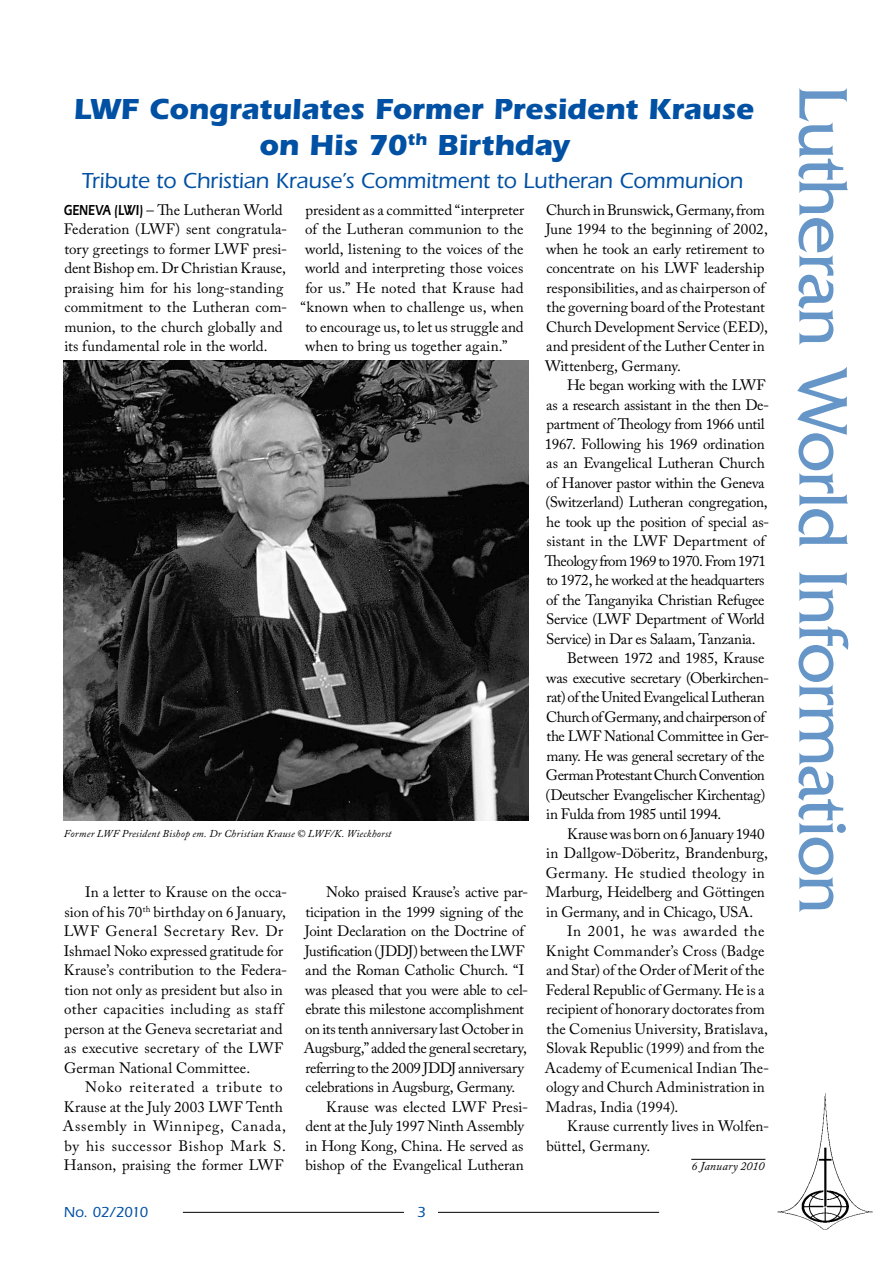
<style>
.page{position:relative;width:893px;height:1263px;background:#fff}
.page>*{position:absolute;margin:0;border:0;box-sizing:border-box;transform-origin:0 0}
.t1{font:72px "Friz Quadrata";letter-spacing:-.02em;color:#6696c8}
.t2{font:700 30px/36px "Itc Eras";letter-spacing:-.005em;color:#0050a4;text-align:center}
.t3{font:500 22.5px "Itc Eras";letter-spacing:-.005em;color:#0050a4}
.t4{font:15px/19.5px "Adobe Caslon Pro";letter-spacing:-.005em;color:#000}
.t5{font:15px "Adobe Caslon Pro";letter-spacing:-.025em;color:#000}
.t6{font:15px/19.5px "Adobe Caslon Pro";letter-spacing:.04em;color:#000}
.t7{font:15px "Adobe Caslon Pro";letter-spacing:-.03em;color:#000}
.t8{font:15px "Adobe Caslon Pro";letter-spacing:-.04em;color:#000}
.t9{font:15px "Adobe Caslon Pro";letter-spacing:.02em;color:#000}
.t10{font:15px "Adobe Caslon Pro";letter-spacing:.045em;color:#000}
.t11{font:500 15px "Itc Eras";letter-spacing:-.035em;color:#0050a4}
.t12{font:italic 12px "Adobe Caslon Pro";letter-spacing:.01em;color:#000}
.t13{font:italic 10.5px "Adobe Caslon Pro";letter-spacing:.02em;color:#000}
.s1{font-family:"Itc Eras";font-weight:600}
</style>
<div class="page">
<hr style="left:183px;top:1212px;width:221px;height:1px;background:#000">
<hr style="left:438px;top:1212px;width:221px;height:1px;background:#000">
<img style="left:777px;top:1093px;width:96px;height:137px">
<hr style="left:691px;top:1159px;width:74px;height:1px;background:#000">
<img style="left:64px;top:360px;width:464px;height:461px">
<h2 class="t2" style="left:74px;top:91px;width:681px">LWF Congratulates Former President Krause on His 70<sup>th</sup> Birthday</h2>
<h3 class="t3" style="left:82px;top:168px;width:663px">Tribute to Christian Krause’s Commitment to Lutheran Communion</h3>
<p class="t4" style="left:64px;top:200px;width:225px"><span class="s1">GENEVA (LWI)</span> – The Lutheran World Federation (LWF) sent congratula&shy;tory greetings to former LWF presi&shy;dent Bishop em. Dr Christian Krause, praising him for his long-standing commitment to the Lutheran com&shy;munion, to the church globally and its fundamental role in the world.</p>
<p class="t4" style="left:545px;top:200px;width:224px">Church in Brunswick, Germany, from June 1994 to the beginning of 2002, when he took an early retirement to concentrate on his LWF leadership responsibilities, and as chairperson of the governing board of the Protestant Church Development Service (EED), and president of the Luther Center in Wittenberg, Germany.</p>
<p class="t4" style="left:567px;top:375px;width:200px">He began working with the LWF</p>
<p class="t4" style="left:546px;top:395px;width:225px">as a research assistant in the then De-</p>
<p class="t7" style="left:546px;top:415px;width:220px">partment of Theology from 1966 until</p>
<p class="t4" style="left:545px;top:434px;width:221px">1967. Following his 1969 ordination</p>
<p class="t4" style="left:546px;top:453px;width:220px">as an Evangelical Lutheran Church</p>
<p class="t5" style="left:546px;top:474px;width:220px">of Hanover pastor within the Geneva</p>
<p class="t4" style="left:546px;top:492px;width:224px">(Switzerland) Lutheran congregation,</p>
<p class="t4" style="left:546px;top:512px;width:224px">he took up the position of special as-</p>
<p class="t4" style="left:546px;top:531px;width:220px">sistant in the LWF Department of</p>
<p class="t8" style="left:545px;top:552px;width:223px">Theology from 1969 to 1970. From 1971</p>
<p class="t5" style="left:546px;top:571px;width:220px">to 1972, he worked at the headquarters</p>
<p class="t4" style="left:546px;top:590px;width:220px">of the Tanganyika Christian Refugee</p>
<p class="t5" style="left:546px;top:610px;width:220px">Service (LWF Department of World</p>
<p class="t4" style="left:546px;top:629px;width:211px">Service) in Dar es Salaam, Tanzania.</p>
<p class="t4" style="left:567px;top:648px;width:199px">Between 1972 and 1985, Krause</p>
<p class="t4" style="left:546px;top:668px;width:225px">was executive secretary (Oberkirchen-</p>
<p class="t5" style="left:546px;top:688px;width:220px">rat) of the United Evangelical Lutheran</p>
<p class="t7" style="left:546px;top:708px;width:220px">Church of Germany, and chairperson of</p>
<p class="t4" style="left:546px;top:726px;width:224px">the LWF National Committee in Ger-</p>
<p class="t4" style="left:546px;top:746px;width:220px">many. He was general secretary of the</p>
<p class="t8" style="left:546px;top:766px;width:220px">German Protestant Church Convention</p>
<p class="t5" style="left:546px;top:786px;width:221px">(Deutscher Evangelischer Kirchentag)</p>
<p class="t5" style="left:546px;top:805px;width:177px">in Fulda from 1985 until 1994.</p>
<p class="t4" style="left:567px;top:824px;width:199px">Krause was born on 6 January 1940</p>
<p class="t4" style="left:546px;top:843px;width:223px">in Dallgow-Döberitz, Brandenburg,</p>
<p class="t9" style="left:546px;top:864px;width:220px">Germany. He studied theology in</p>
<p class="t4" style="left:546px;top:882px;width:220px">Marburg, Heidelberg and Göttingen</p>
<p class="t4" style="left:546px;top:902px;width:208px">in Germany, and in Chicago, USA.</p>
<p class="t10" style="left:567px;top:922px;width:199px">In 2001, he was awarded the</p>
<p class="t4" style="left:546px;top:941px;width:220px">Knight Commander’s Cross (Badge</p>
<p class="t4" style="left:546px;top:960px;width:220px">and Star) of the Order of Merit of the</p>
<p class="t4" style="left:546px;top:980px;width:220px">Federal Republic of Germany. He is a</p>
<p class="t4" style="left:546px;top:999px;width:220px">recipient of honorary doctorates from</p>
<p class="t4" style="left:546px;top:1019px;width:223px">the Comenius University, Bratislava,</p>
<p class="t4" style="left:546px;top:1038px;width:220px">Slovak Republic (1999) and from the</p>
<p class="t4" style="left:545px;top:1058px;width:226px">Academy of Ecumenical Indian The-</p>
<p class="t4" style="left:546px;top:1077px;width:220px">ology and Church Administration in</p>
<p class="t4" style="left:546px;top:1097px;width:134px">Madras, India (1994).</p>
<p class="t4" style="left:567px;top:1116px;width:204px">Krause currently lives in Wolfen-</p>
<p class="t4" style="left:546px;top:1136px;width:105px">büttel, Germany.</p>
<p class="t12" style="left:691px;top:1159px;width:74px">6 January 2010</p>
<p class="t4" style="left:305px;top:200px;width:220px">president as a committed “interpreter</p>
<p class="t4" style="left:305px;top:219px;width:220px">of the Lutheran communion to the</p>
<p class="t4" style="left:305px;top:239px;width:220px">world, listening to the voices of the</p>
<p class="t4" style="left:305px;top:258px;width:220px">world and interpreting those voices</p>
<p class="t4" style="left:305px;top:278px;width:220px">for us.” He noted that Krause had</p>
<p class="t4" style="left:300px;top:297px;width:225px">“known when to challenge us, when</p>
<p class="t4" style="left:305px;top:317px;width:220px">to encourage us, to let us struggle and</p>
<p class="t4" style="left:305px;top:336px;width:204px">when to bring us together again.”</p>
<p class="t13" style="left:64px;top:827px;width:329px">Former LWF President Bishop em. Dr Christian Krause © LWF/K. Wieckhorst</p>
<p class="t4" style="left:64px;top:882px;width:225px;text-indent:21px">In a letter to Krause on the occa&shy;sion of his 70<sup>th</sup> birthday on 6 January, LWF General Secretary Rev. Dr Ishmael Noko expressed gratitude for Krause’s contribution to the Federa&shy;tion not only as president but also in other capacities including as staff person at the Geneva secretariat and as executive secretary of the LWF German National Committee.</p>
<p class="t6" style="left:63px;top:1077px;width:224px;text-indent:22px">Noko reiterated a tribute to<br>Krause at the July 2003 LWF Tenth<br>Assembly in Winnipeg, Canada, by his successor Bishop Mark S.<br>Hanson, praising the former LWF</p>
<p class="t4" style="left:326px;top:882px;width:204px">Noko praised Krause’s active par-</p>
<p class="t4" style="left:305px;top:902px;width:220px">ticipation in the 1999 signing of the</p>
<p class="t4" style="left:305px;top:921px;width:221px">Joint Declaration on the Doctrine of</p>
<p class="t5" style="left:305px;top:942px;width:221px">Justification (JDDJ) between the LWF</p>
<p class="t5" style="left:305px;top:961px;width:221px">and the Roman Catholic Church. “I</p>
<p class="t4" style="left:305px;top:980px;width:225px">was pleased that you were able to cel-</p>
<p class="t4" style="left:305px;top:999px;width:220px">ebrate this milestone accomplishment</p>
<p class="t4" style="left:305px;top:1019px;width:220px">on its tenth anniversary last October in</p>
<p class="t4" style="left:304px;top:1038px;width:224px">Augsburg,” added the general secretary,</p>
<p class="t4" style="left:305px;top:1058px;width:220px">referring to the 2009 JDDJ anniversary</p>
<p class="t4" style="left:305px;top:1077px;width:211px">celebrations in Augsburg, Germany.</p>
<p class="t4" style="left:326px;top:1097px;width:204px">Krause was elected LWF Presi-</p>
<p class="t4" style="left:305px;top:1116px;width:220px">dent at the July 1997 Ninth Assembly</p>
<p class="t4" style="left:305px;top:1136px;width:220px">in Hong Kong, China. He served as</p>
<p class="t4" style="left:305px;top:1155px;width:220px">bishop of the Evangelical Lutheran</p>
<p class="t11" style="left:64px;top:1203px;width:86px">No. 02/2010</p>
<p class="t11" style="left:417px;top:1203px;width:10px">3</p>
<h1 class="t1" style="left:863px;top:85px;width:830px;rotate:90deg">Lutheran World Information</h1>
</div>
